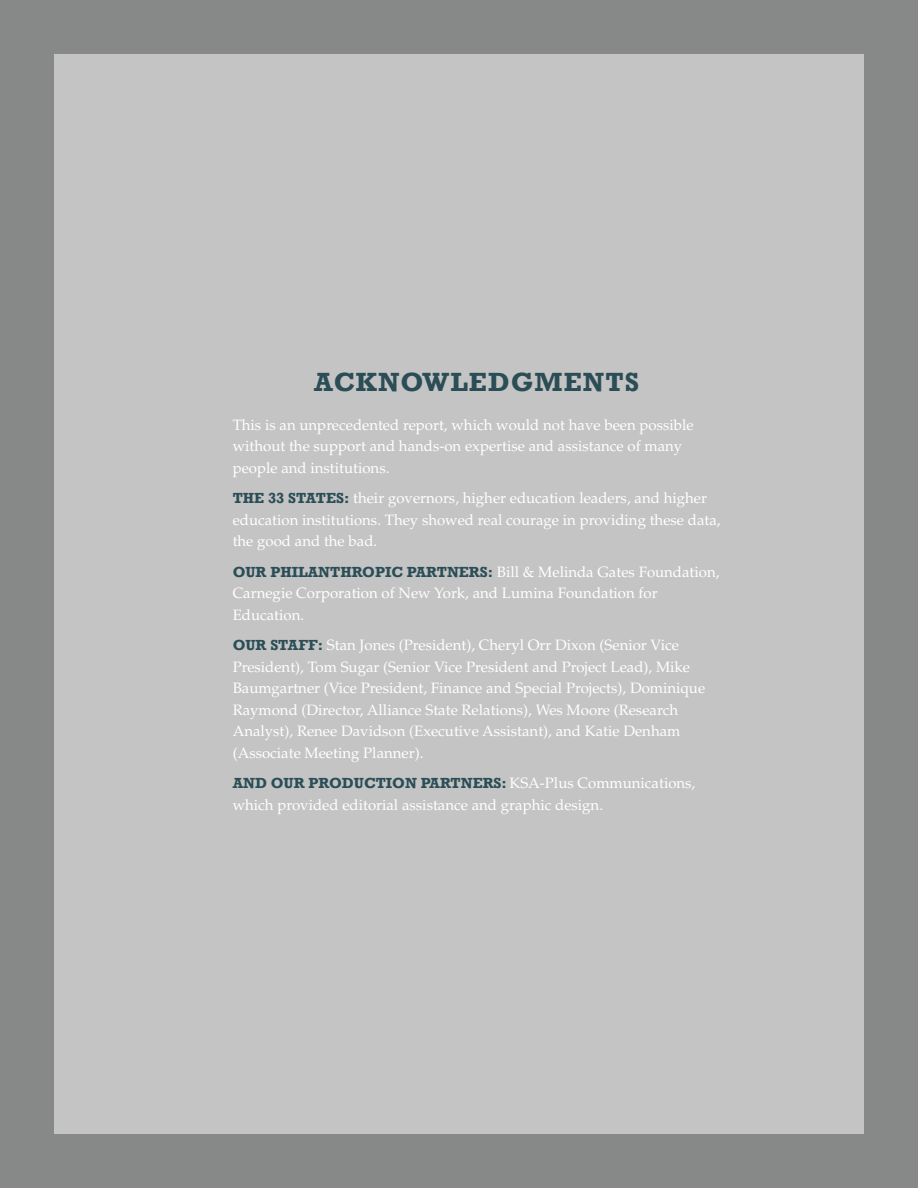
<style>
.page{position:relative;width:918px;height:1188px;background:#878988}
.page>*{position:absolute;margin:0;border:0;box-sizing:border-box;transform-origin:0 0}
.t1{font:700 27px "Rockwell";letter-spacing:.04em;color:#2b4d56}
.t2{font:15px/21.6px "Palatino LT Std";color:#fff}
.t3{font:700 15px "Rockwell";color:#2b4d56}
.s1{font-family:"Rockwell";font-weight:700;color:#2b4d56}
</style>
<div class="page">
<div style="left:54px;top:54px;width:810px;height:1080px;background:#c3c4c3"></div>
<h1 class="t1" style="left:314px;top:365px;width:326px">ACKNOWLEDGMENTS</h1>
<p class="t2" style="left:233px;top:414px;width:463px">This is an unprecedented report, which would not have been possible without the support and hands-on expertise and assistance of many people and institutions.</p>
<p class="t3" style="left:233px;top:489px;width:66px">THE 33 STATES</p>
<p class="t2" style="left:233px;top:487px;width:489px;text-indent:111px"><span class="s1">:</span> their governors, higher education leaders, and higher education institutions. They showed real courage in providing these data, the good and the bad.</p>
<p class="t3" style="left:233px;top:562px;width:77px">OUR PHILANT</p>
<p class="t3" style="left:340px;top:562px;width:108px">HROPIC PARTNE</p>
<p class="t2" style="left:233px;top:561px;width:488px;text-indent:236px"><span class="s1">RS:</span> Bill &amp; Melinda Gates Foundation,<br>Carnegie Corporation of New York, and Lumina Foundation for<br>Education.</p>
<p class="t3" style="left:233px;top:636px;width:48px">OUR STA</p>
<p class="t2" style="left:233px;top:634px;width:474px;text-indent:66px"><span class="s1">FF:</span> Stan Jones (President), Cheryl Orr Dixon (Senior Vice President), Tom Sugar (Senior Vice President and Project Lead), Mike Baumgartner (Vice President, Finance and Special Projects), Dominique Raymond (Director, Alliance State Relations), Wes Moore (Research Analyst), Renee Davidson (Executive Assistant), and Katie Denham (Associate Meeting Planner).</p>
<p class="t3" style="left:233px;top:774px;width:230px">AND OUR PRODUCTION PARTNE</p>
<p class="t2" style="left:233px;top:773px;width:464px;text-indent:250px"><span class="s1">RS:</span> KSA-Plus Communications, which provided editorial assistance and graphic design.</p>
</div>
